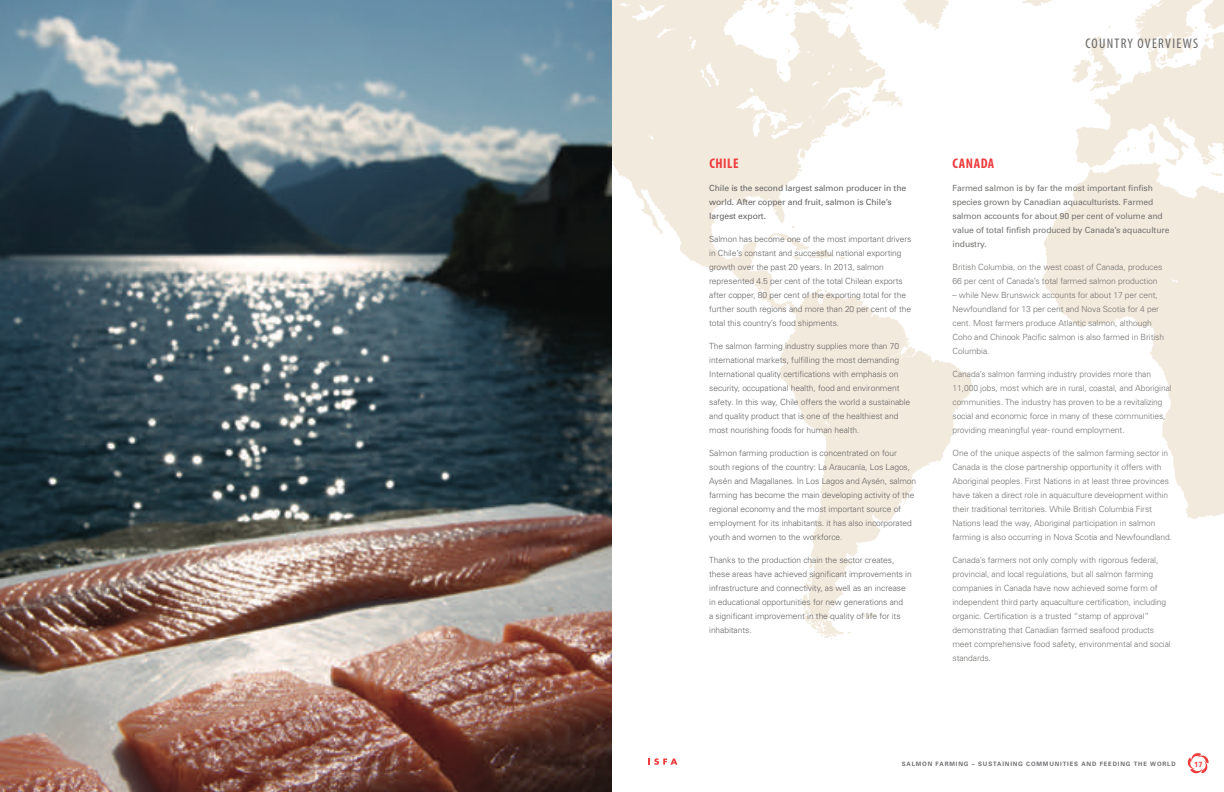
<style>
.page{position:relative;width:1224px;height:792px;background:#fff}
.page>*{position:absolute;margin:0;border:0;box-sizing:border-box;transform-origin:0 0}
.t1{font:condensed 14px "Myriad Pro";letter-spacing:.09em;color:#666}
.t2{font:700 condensed 14px "Myriad Pro";letter-spacing:.04em;color:#ee3b3d}
.t3{font:300 8.5px/14px "Univers";letter-spacing:-.01em;color:#747472}
.t4{font:300 8.5px/14px "Univers";letter-spacing:-.01em;color:#666}
.t5{font:8.5px/14px "Univers";letter-spacing:-.01em;color:#747472}
.t6{font:8.5px/14px "Univers";letter-spacing:-.01em;color:#666}
.t7{font:700 7.5px "Univers";color:#ee3b3c}
.t8{font:700 6px "Univers";letter-spacing:.14em;color:#6f7073}
</style>
<div class="page">
<svg style="left:1188px;top:753px;width:21px;height:20px"></svg>
<svg style="left:648px;top:758px;width:29px;height:7px"></svg>
<svg style="left:612px;top:0;width:612px;height:640px"></svg>
<img style="left:0;top:0;width:612px;height:792px">
<h1 class="t1" style="left:1085px;top:35px;width:114px">COUNTRY OVERVIEWS</h1>
<h1 class="t2" style="left:709px;top:154px;width:31px">CHILE</h1>
<p class="t6" style="left:709px;top:180px;width:199px">Chile is the second largest salmon producer in the world. After copper and fruit, salmon is Chile’s largest export.</p>
<p class="t4" style="left:709px;top:231px;width:204px">Salmon has become one of the most important drivers in Chile’s constant and successful national exporting growth over the past 20 years. In 2013, salmon represented 4.5 per cent of the total Chilean exports after copper, 80 per cent of the exporting total for the further south regions and more than 20 per cent of the total this country’s food shipments.</p>
<p class="t4" style="left:709px;top:338px;width:203px">The salmon farming industry supplies more than 70 international markets, fulfilling the most demanding International quality certifications with emphasis on security, occupational health, food and environment safety. In this way, Chile offers the world a sustainable and quality product that is one of the healthiest and most nourishing foods for human health.</p>
<p class="t4" style="left:709px;top:445px;width:209px">Salmon farming production is concentrated on four south regions of the country: La Araucanía, Los Lagos, Aysén and Magallanes. In Los Lagos and Aysén, salmon farming has become the main developing activity of the regional economy and the most important source of employment for its inhabitants. it has also incorporated youth and women to the workforce.</p>
<p class="t4" style="left:709px;top:552px;width:204px">Thanks to the production chain the sector creates, these areas have achieved significant improvements in infrastructure and connectivity, as well as an increase in educational opportunities for new generations and<br>a significant improvement in the quality of life for its inhabitants.</p>
<h1 class="t2" style="left:953px;top:154px;width:43px">CANADA</h1>
<p class="t5" style="left:953px;top:180px;width:218px">Farmed salmon is by far the most important finfish species grown by Canadian aquaculturists. Farmed salmon accounts for about 90 per cent of volume and value of total finfish produced by Canada’s aquaculture industry.</p>
<p class="t3" style="left:953px;top:259px;width:211px">British Columbia, on the west coast of Canada, produces<br>66 per cent of Canada’s total farmed salmon production</p>
<p class="t3" style="left:953px;top:287px;width:213px">– while New Brunswick accounts for about 17 per cent, Newfoundland for 13 per cent and Nova Scotia for 4 per cent. Most farmers produce Atlantic salmon, although Coho and Chinook Pacific salmon is also farmed in British Columbia.</p>
<p class="t3" style="left:953px;top:366px;width:221px">Canada’s salmon farming industry provides more than 11,000 jobs, most which are in rural, coastal, and Aboriginal communities. The industry has proven to be a revitalizing social and economic force in many of these communities, providing meaningful year- round employment.</p>
<p class="t3" style="left:953px;top:445px;width:221px">One of the unique aspects of the salmon farming sector in Canada is the close partnership opportunity it offers with Aboriginal peoples. First Nations in at least three provinces have taken a direct role in aquaculture development within their traditional territories. While British Columbia First Nations lead the way, Aboriginal participation in salmon farming is also occurring in Nova Scotia and Newfoundland.</p>
<p class="t3" style="left:953px;top:552px;width:220px">Canada’s farmers not only comply with rigorous federal, provincial, and local regulations, but all salmon farming companies in Canada have now achieved some form of independent third party aquaculture certification, including organic. Certification is a trusted “stamp of approval” demonstrating that Canadian farmed seafood products meet comprehensive food safety, environmental and social standards.</p>
<p class="t8" style="left:902px;top:761px;width:276px">SALMON FARMING – SUSTAINING COMMUNITIES AND FEEDING THE WORLD</p>
<p class="t7" style="left:1194px;top:759px;width:10px">17</p>
</div>
